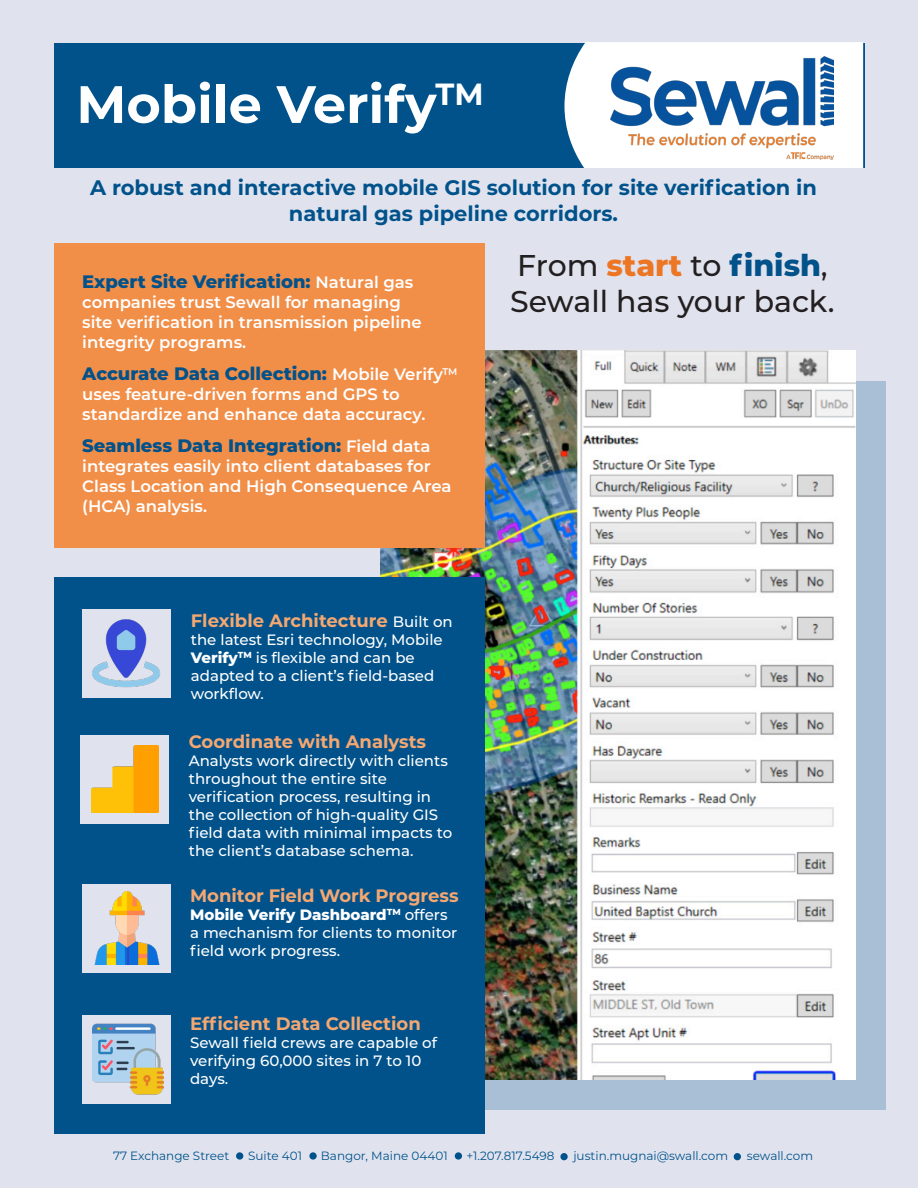
<style>
.page{position:relative;width:918px;height:1188px;background:#e0e3ee}
.page>*{position:absolute;margin:0;border:0;box-sizing:border-box;transform-origin:0 0}
.t1{font:700 52.5px "Montserrat";color:#fff}
.t2{font:500 30px/36px "Montserrat";color:#231f20}
.t3{font:700 21px/25.2px "Montserrat";color:#01528b;text-align:center}
.t4{font:800 18px "Montserrat";color:#01528b}
.t5{font:700 18px "Montserrat";color:#f5a771}
.t6{font:600 16.5px "Montserrat";color:#fff}
.t7{font:500 15px/18px "Montserrat";color:#fff}
.t8{font:12px "Montserrat";color:#01528b}
.s1{font-weight:600;font-size:16.5px;color:#fff}
.s2{font-weight:500;font-size:15px;color:#fff}
.s3{font-weight:800}
.s4{font-weight:800;color:#ed7625}
.s5{font-weight:800;color:#01528b}
</style>
<div class="page">
<div style="left:54px;top:43px;width:810px;height:125px;background:#01528b"></div>
<div style="left:564px;top:42px;width:299px;height:126px;background:#fff"></div>
<img style="left:610px;top:56px;width:224px;height:103px">
<div style="left:397px;top:381px;width:489px;height:729px;background:#a8bfd5"></div>
<img style="left:380px;top:351px;width:475px;height:729px">
<div style="left:54px;top:243px;width:430px;height:305px;background:#f18e48"></div>
<div style="left:54px;top:578px;width:430px;height:556px;background:#01528b"></div>
<div style="left:83px;top:609px;width:88px;height:89px;background:#e0e3ee"></div>
<img style="left:92px;top:619px;width:68px;height:69px">
<div style="left:81px;top:735px;width:88px;height:88px;background:#e0e3ee"></div>
<img style="left:91px;top:745px;width:68px;height:68px">
<div style="left:83px;top:884px;width:88px;height:88px;background:#e0e3ee"></div>
<img style="left:94px;top:892px;width:66px;height:73px">
<div style="left:83px;top:1016px;width:88px;height:88px;background:#e0e3ee"></div>
<img style="left:93px;top:1024px;width:71px;height:71px">
<div style="left:236px;top:1152px;width:7px;height:8px;background:#01528b;border-radius:50%"></div>
<div style="left:309px;top:1152px;width:8px;height:8px;background:#01528b;border-radius:50%"></div>
<div style="left:455px;top:1152px;width:7px;height:8px;background:#01528b;border-radius:50%"></div>
<div style="left:560px;top:1153px;width:8px;height:7px;background:#01528b;border-radius:50%"></div>
<div style="left:734px;top:1153px;width:7px;height:7px;background:#01528b;border-radius:50%"></div>
<p class="t1" style="left:76px;top:66px;width:409px">Mobile Verify<sup>TM</sup></p>
<p class="t3" style="left:90px;top:174px;width:729px">A robust and interactive mobile GIS solution for site verification in natural gas pipeline corridors.</p>
<p class="t4" style="left:82px;top:269px;width:333px">Expert Site Verification: <span class="s1">Natural gas</span></p>
<p class="t6" style="left:82px;top:291px;width:320px">companies trust Sewall for managing</p>
<p class="t6" style="left:82px;top:310px;width:341px">site verification in transmission pipeline</p>
<p class="t6" style="left:82px;top:330px;width:165px">integrity programs.</p>
<p class="t4" style="left:82px;top:361px;width:377px">Accurate Data Collection: <span class="s1">Mobile Verify</span><sup>TM</sup></p>
<p class="t6" style="left:82px;top:382px;width:319px">uses feature-driven forms and GPS to</p>
<p class="t6" style="left:82px;top:402px;width:345px">standardize and enhance data accuracy.</p>
<p class="t4" style="left:82px;top:433px;width:350px">Seamless Data Integration: <span class="s1">Field data</span></p>
<p class="t6" style="left:82px;top:454px;width:350px">integrates easily into client databases for</p>
<p class="t6" style="left:82px;top:474px;width:371px">Class Location and High Consequence Area</p>
<p class="t6" style="left:82px;top:494px;width:126px">(HCA) analysis.</p>
<p class="t5" style="left:191px;top:607px;width:263px">Flexible Architecture <span class="s2">Built on</span></p>
<p class="t7" style="left:191px;top:630px;width:254px">the latest Esri technology, Mobile<br><span class="s3">Verify</span><sup>TM</sup> is flexible and can be adapted to a client’s field-based workflow.</p>
<p class="t5" style="left:189px;top:729px;width:239px">Coordinate with Analysts</p>
<p class="t7" style="left:189px;top:751px;width:261px">Analysts work directly with clients throughout the entire site</p>
<p class="t7" style="left:189px;top:787px;width:265px">verification process, resulting in the collection of high-quality GIS field data with minimal impacts to the client’s database schema.</p>
<p class="t5" style="left:190px;top:882px;width:270px">Monitor Field Work Progress</p>
<p class="t7" style="left:190px;top:905px;width:269px"><span class="s3">Mobile Verify Dashboard</span><sup>TM</sup> offers a mechanism for clients to monitor field work progress.</p>
<p class="t5" style="left:190px;top:1011px;width:232px">Efficient Data Collection</p>
<p class="t7" style="left:190px;top:1033px;width:249px">Sewall field crews are capable of</p>
<p class="t7" style="left:190px;top:1051px;width:233px">verifying 60,000 sites in 7 to 10 days.</p>
<p class="t2" style="left:510px;top:246px;width:326px">From <span class="s4">start</span> to <span class="s5">finish</span>,<br>Sewall has your back.</p>
<p class="t8" style="left:113px;top:1148px;width:118px">77 Exchange Street</p>
<p class="t8" style="left:248px;top:1148px;width:55px">Suite 401</p>
<p class="t8" style="left:321px;top:1148px;width:128px">Bangor, Maine 04401</p>
<p class="t8" style="left:467px;top:1148px;width:89px">+1.207.817.5498</p>
<p class="t8" style="left:573px;top:1148px;width:156px">justin.mugnai@swall.com</p>
<p class="t8" style="left:747px;top:1148px;width:68px">sewall.com</p>
</div>
